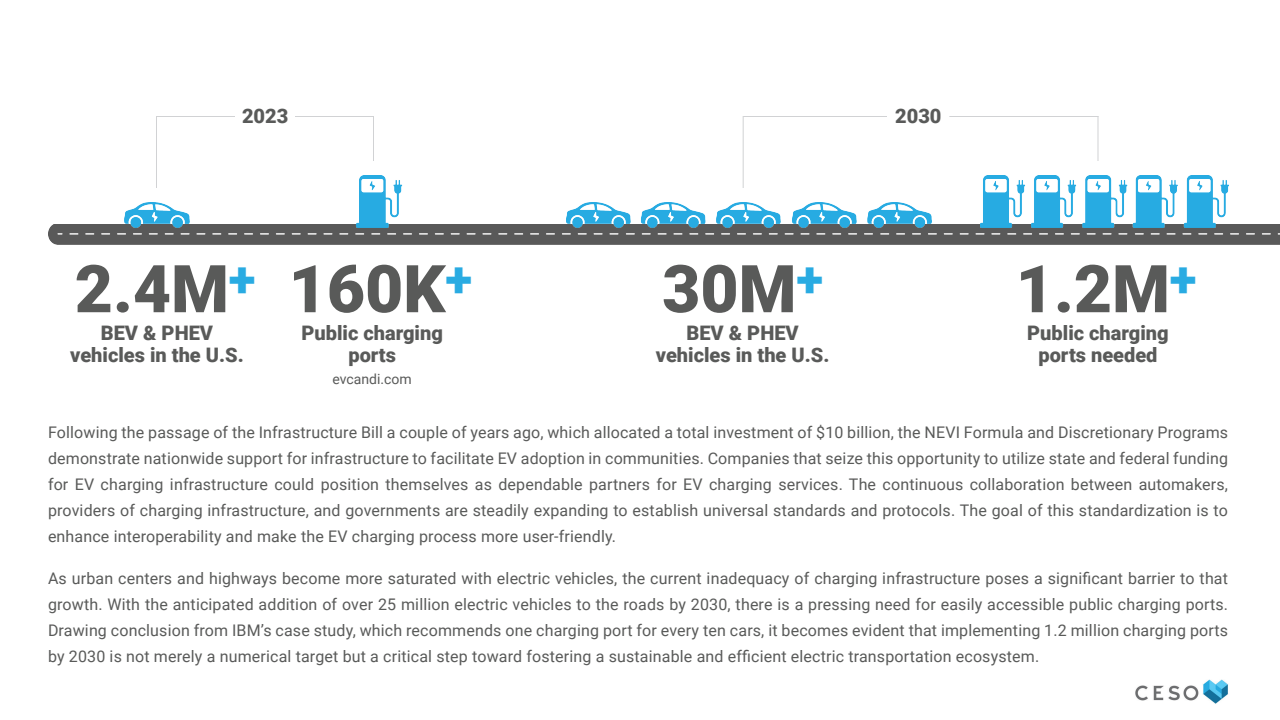
<style>
.page{position:relative;width:1280px;height:720px;background:#fff}
.page>*{position:absolute;margin:0;border:0;box-sizing:border-box;transform-origin:0 0}
.t1{font:900 66px "Roboto";color:#595a59}
.t2{font:900 20px/22px "Roboto";color:#595a59;text-align:center}
.t3{font:16px/26px "Roboto";letter-spacing:.01em;color:#595a59;text-align:justify}
.t4{font:14px "Roboto";color:#595a59}
</style>
<div class="page">
<img style="left:48px;top:224px;width:1232px;height:20px">
<img style="left:566px;top:202px;width:366px;height:26px">
<img style="left:980px;top:175px;width:249px;height:53px">
<img style="left:354px;top:175px;width:48px;height:53px">
<hr style="left:743px;top:116px;width:144px;height:1px;background:#d1d2d4">
<hr style="left:949px;top:116px;width:149px;height:1px;background:#d1d2d4">
<hr style="left:743px;top:116px;width:1px;height:72px;background:#d1d2d4">
<hr style="left:1097px;top:116px;width:1px;height:45px;background:#d1d2d4">
<img style="left:117px;top:202px;width:79px;height:26px">
<hr style="left:156px;top:116px;width:1px;height:72px;background:#d1d2d4">
<hr style="left:373px;top:116px;width:1px;height:45px;background:#d1d2d4">
<hr style="left:295px;top:116px;width:79px;height:1px;background:#d1d2d4">
<hr style="left:156px;top:116px;width:79px;height:1px;background:#d1d2d4">
<p class="t2" style="left:242px;top:104px;width:48px">2023</p>
<p class="t2" style="left:895px;top:104px;width:48px">2030</p>
<h1 class="t1" style="left:75px;top:243px;width:182px">2.4M<sup>+</sup></h1>
<p class="t2" style="left:70px;top:321px;width:175px">BEV &amp; PHEV vehicles in the U.S.</p>
<h1 class="t1" style="left:289px;top:243px;width:185px">160K<sup>+</sup></h1>
<p class="t2" style="left:302px;top:321px;width:143px">Public charging ports</p>
<p class="t4" style="left:333px;top:369px;width:81px">evcandi.com</p>
<h1 class="t1" style="left:662px;top:243px;width:162px">30M<sup>+</sup></h1>
<p class="t2" style="left:656px;top:321px;width:175px">BEV &amp; PHEV vehicles in the U.S.</p>
<h1 class="t1" style="left:1016px;top:243px;width:182px">1.2M<sup>+</sup></h1>
<p class="t2" style="left:1027px;top:321px;width:143px">Public charging ports needed</p>
<p class="t3" style="left:48px;top:418px;width:1182px">Following the passage of the Infrastructure Bill a couple of years ago, which allocated a total investment of $10 billion, the NEVI Formula and Discretionary Programs demonstrate nationwide support for infrastructure to facilitate EV adoption in communities. Companies that seize this opportunity to utilize state and federal funding for EV charging infrastructure could position themselves as dependable partners for EV charging services. The continuous collaboration between automakers, providers of charging infrastructure, and governments are steadily expanding to establish universal standards and protocols. The goal of this standardization is to enhance interoperability and make the EV charging process more user-friendly.</p>
<p class="t3" style="left:48px;top:564px;width:1182px">As urban centers and highways become more saturated with electric vehicles, the current inadequacy of charging infrastructure poses a significant barrier to that growth. With the anticipated addition of over 25 million electric vehicles to the roads by 2030, there is a pressing need for easily accessible public charging ports.<br>Drawing conclusion from IBM’s case study, which recommends one charging port for every ten cars, it becomes evident that implementing 1.2 million charging ports by 2030 is not merely a numerical target but a critical step toward fostering a sustainable and efficient electric transportation ecosystem.</p>
</div>
